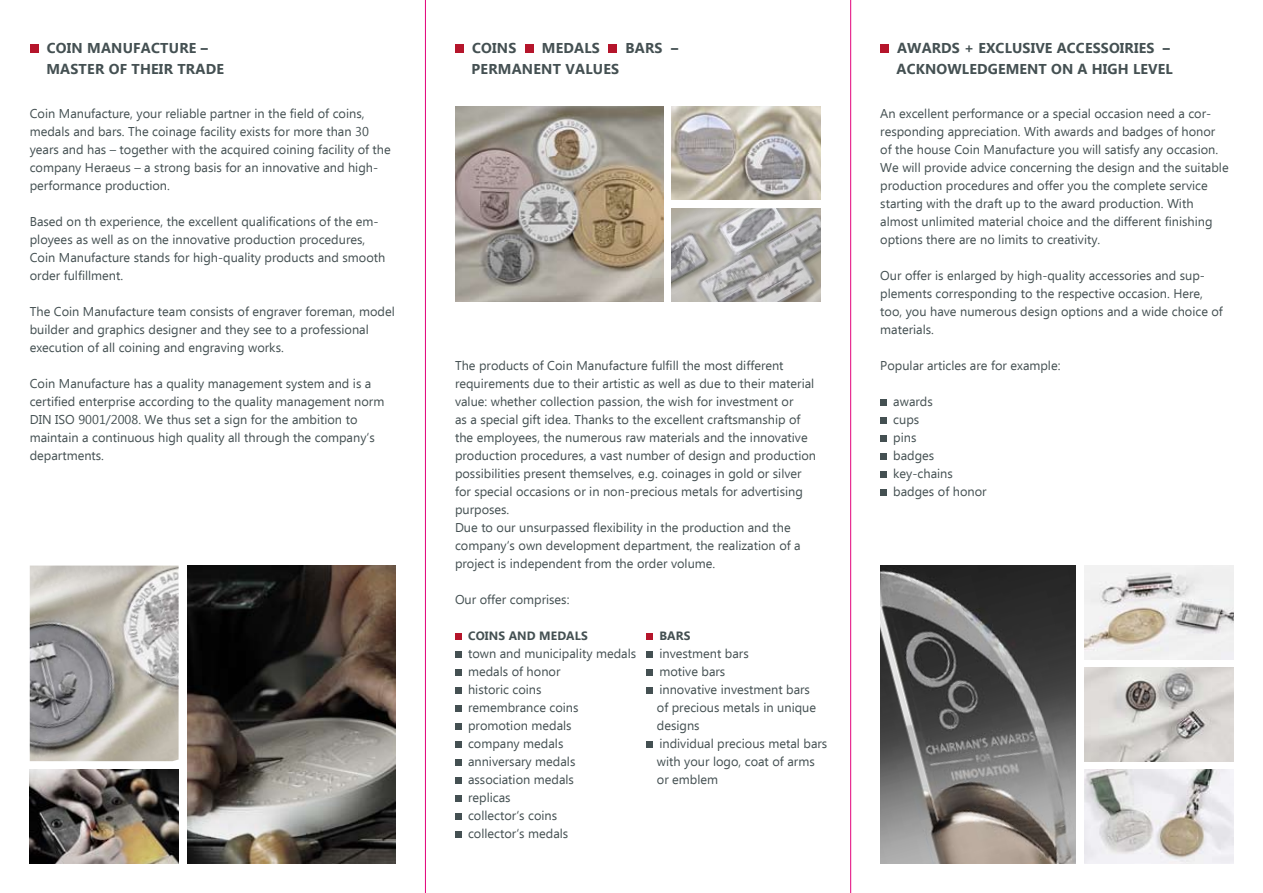
<style>
.page{position:relative;width:1263px;height:893px;background:#fff}
.page>*{position:absolute;margin:0;border:0;box-sizing:border-box;transform-origin:0 0}
.t1{font:700 14.25px/21px "Ebrima";letter-spacing:.015em;color:#445052}
.t2{font:12.75px/18px "Ebrima";color:#445052}
.t3{font:700 12px "Ebrima";letter-spacing:.01em;color:#445052}
</style>
<div class="page">
<img style="left:880px;top:566px;width:196px;height:297px">
<img style="left:1084px;top:668px;width:149px;height:93px">
<img style="left:1084px;top:770px;width:149px;height:93px">
<img style="left:1084px;top:566px;width:149px;height:93px">
<img style="left:455px;top:106px;width:208px;height:196px">
<img style="left:672px;top:208px;width:149px;height:94px">
<img style="left:672px;top:106px;width:149px;height:94px">
<div style="left:30px;top:45px;width:8px;height:8px;background:#b5152b"></div>
<div style="left:455px;top:45px;width:8px;height:8px;background:#b5152b"></div>
<div style="left:525px;top:45px;width:8px;height:8px;background:#b5152b"></div>
<div style="left:608px;top:45px;width:9px;height:8px;background:#b5152b"></div>
<div style="left:880px;top:45px;width:9px;height:8px;background:#b5152b"></div>
<img style="left:30px;top:566px;width:149px;height:195px">
<img style="left:30px;top:770px;width:149px;height:93px">
<img style="left:187px;top:566px;width:208px;height:297px">
<svg style="left:455px;top:634px;width:6px;height:6px"></svg>
<svg style="left:455px;top:652px;width:6px;height:6px"></svg>
<svg style="left:455px;top:670px;width:6px;height:6px"></svg>
<svg style="left:455px;top:688px;width:6px;height:6px"></svg>
<svg style="left:455px;top:706px;width:6px;height:6px"></svg>
<svg style="left:455px;top:724px;width:6px;height:6px"></svg>
<svg style="left:455px;top:742px;width:6px;height:6px"></svg>
<svg style="left:455px;top:760px;width:6px;height:6px"></svg>
<svg style="left:455px;top:778px;width:6px;height:6px"></svg>
<svg style="left:455px;top:796px;width:6px;height:6px"></svg>
<svg style="left:455px;top:814px;width:6px;height:6px"></svg>
<svg style="left:455px;top:832px;width:6px;height:6px"></svg>
<svg style="left:646px;top:634px;width:6px;height:6px"></svg>
<svg style="left:646px;top:652px;width:6px;height:6px"></svg>
<svg style="left:646px;top:670px;width:6px;height:6px"></svg>
<svg style="left:646px;top:688px;width:6px;height:6px"></svg>
<svg style="left:646px;top:742px;width:6px;height:6px"></svg>
<svg style="left:880px;top:400px;width:6px;height:6px"></svg>
<svg style="left:880px;top:418px;width:6px;height:6px"></svg>
<svg style="left:880px;top:436px;width:6px;height:6px"></svg>
<svg style="left:880px;top:454px;width:6px;height:6px"></svg>
<svg style="left:880px;top:472px;width:6px;height:6px"></svg>
<svg style="left:880px;top:490px;width:6px;height:6px"></svg>
<hr style="left:425px;top:0;width:1px;height:893px;background:#e2007a">
<hr style="left:850px;top:0;width:1px;height:893px;background:#e2007a">
<p class="t1" style="left:47px;top:38px;width:65px">COIN MANUFACTURE</p>
<p class="t1" style="left:46px;top:38px;width:179px;text-indent:154px">–<br>MASTER OF THEIR TRADE</p>
<p class="t1" style="left:472px;top:38px;width:46px">COINS</p>
<p class="t1" style="left:542px;top:38px;width:60px">MEDALS</p>
<p class="t1" style="left:625px;top:38px;width:54px">BARS –</p>
<p class="t1" style="left:472px;top:59px;width:51px">PERMANENT</p>
<p class="t1" style="left:565px;top:59px;width:55px">VALUES</p>
<p class="t1" style="left:897px;top:38px;width:170px">AWARDS + EXCLUSIVE ACCE</p>
<p class="t1" style="left:1093px;top:38px;width:79px">SSOIRIES –</p>
<p class="t1" style="left:896px;top:59px;width:133px">ACKNOWLEDGEMENT</p>
<p class="t1" style="left:1051px;top:59px;width:123px">ON A HIGH LEVEL</p>
<p class="t2" style="left:30px;top:105px;width:363px">Coin Manufacture, your reliable partner in the field of coins, medals and bars. The coinage facility exists for more than 30 years and has – together with the acquired coining facility of the company Heraeus – a strong basis for an innovative and high&shy;performance production.</p>
<p class="t2" style="left:30px;top:213px;width:357px">Based on th experience, the excellent qualifications of the em&shy;ployees as well as on the innovative production procedures, Coin Manufacture stands for high-quality products and smooth order fulfillment.</p>
<p class="t2" style="left:30px;top:303px;width:366px">The Coin Manufacture team consists of engraver foreman, model builder and graphics designer and they see to a professional execution of all coining and engraving works.</p>
<p class="t2" style="left:30px;top:375px;width:356px">Coin Manufacture has a quality management system and is a certified enterprise according to the quality management norm DIN ISO 9001/2008. We thus set a sign for the ambition to maintain a continuous high quality all through the company‘s departments.</p>
<p class="t2" style="left:455px;top:357px;width:363px">The products of Coin Manufacture fulfill the most different requirements due to their artistic as well as due to their material value: whether collection passion, the wish for investment or<br>as a special gift idea. Thanks to the excellent craftsmanship of the employees, the numerous raw materials and the innovative production procedures, a vast number of design and production possibilities present themselves, e.g. coinages in gold or silver for special occasions or in non-precious metals for advertising purposes.<br>Due to our unsurpassed flexibility in the production and the company‘s own development department, the realization of a project is independent from the order volume.</p>
<p class="t2" style="left:455px;top:591px;width:116px">Our offer comprises:</p>
<p class="t2" style="left:880px;top:105px;width:350px">An excellent performance or a special occasion need a cor&shy;responding appreciation. With awards and badges of honor of the house Coin Manufacture you will satisfy any occasion.<br>We will provide advice concerning the design and the suitable production procedures and offer you the complete service starting with the draft up to the award production. With almost unlimited material choice and the different finishing options there are no limits to creativity.</p>
<p class="t2" style="left:880px;top:267px;width:344px">Our offer is enlarged by high-quality accessories and sup&shy;plements corresponding to the respective occasion. Here, too, you have numerous design options and a wide choice of materials.</p>
<p class="t2" style="left:880px;top:357px;width:182px">Popular articles are for example:</p>
<p class="t2" style="left:893px;top:393px;width:95px">awards<br>cups<br>pins<br>badges key-chains badges of honor</p>
<p class="t3" style="left:468px;top:627px;width:121px">COINS AN D MEDALS</p>
<p class="t2" style="left:468px;top:645px;width:170px">town and municipality medals medals of honor<br>historic coins<br>remembrance coins promotion medals<br>company medals<br>anniversary medals association medals<br>replicas<br>collector‘s coins<br>collector‘s medals</p>
<p class="t3" style="left:659px;top:627px;width:33px">BARS</p>
<p class="t2" style="left:657px;top:645px;width:172px">investment bars<br>motive bars<br>innovative investment bars<br>of precious metals in unique designs<br>individual precious metal bars with your logo, coat of arms or emblem</p>
</div>
